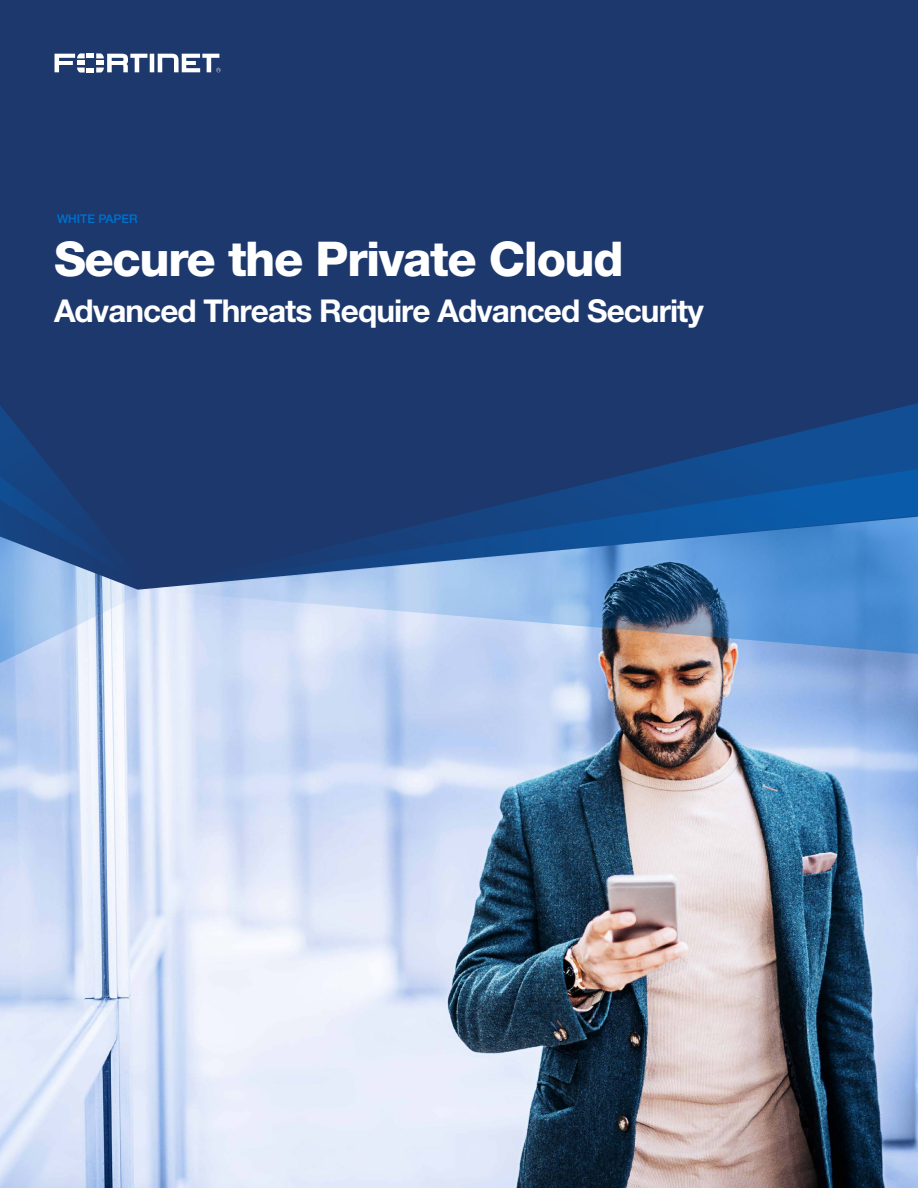
<style>
.page{position:relative;width:918px;height:1188px;background:#fff}
.page>*{position:absolute;margin:0;border:0;box-sizing:border-box;transform-origin:0 0}
.Full_Page_Cover_Titl{font:800 48px "Helvetica Neue LT Pro";letter-spacing:-.03em;color:#fff}
.Full_Page_Cover_Subt{font:700 31.5px "Helvetica Neue LT Pro";letter-spacing:-.03em;color:#fff}
.Page_Header{font:500 12px "Helvetica Neue LT Pro";color:#0071ce}
</style>
<div class="page">
<img style="left:0;top:655px;width:918px;height:533px">
<div style="left:0;top:0;width:918px;height:400px;background:#1d386d"></div>
<svg style="left:55px;top:53px;width:166px;height:20px"></svg>
<svg style="left:149px;top:590px;width:769px;height:65px;background:#99b3d7"></svg>
<svg style="left:149px;top:400px;width:769px;height:190px;background:#28528c"></svg>
<svg style="left:0;top:389px;width:149px;height:281px;background:#5372a1"></svg>
<p class="Page_Header" style="left:57px;top:212px;width:82px">WHITE PAPER</p>
<p class="Full_Page_Cover_Titl" style="left:54px;top:231px;width:571px">Secure the Private Cloud</p>
<p class="Full_Page_Cover_Subt" style="left:54px;top:291px;width:651px">Advanced Threats Require Advanced Security</p>
</div>
